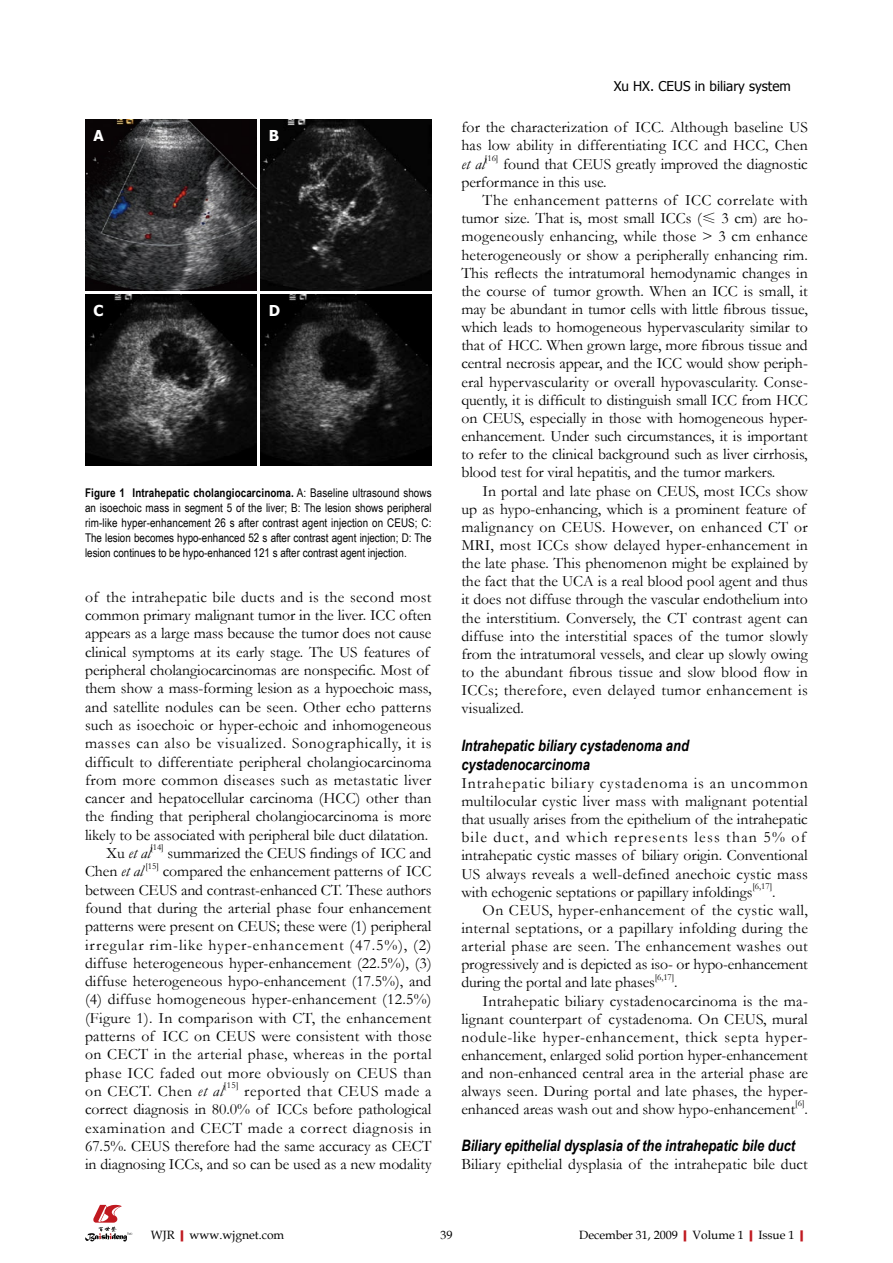
<style>
.page{position:relative;width:893px;height:1263px;background:#fff}
.page>*{position:absolute;margin:0;border:0;box-sizing:border-box;transform-origin:0 0}
.t1{font:15.75px/18.1px "Garamond";letter-spacing:.005em;color:#000}
.t2{font:15.75px "Garamond";letter-spacing:.025em;color:#000}
.t3{font:italic 700 15.75px/18.8px "Arial Narrow";color:#000}
.t4{font:15.75px "Garamond";letter-spacing:.04em;color:#000}
.t5{font:15.75px "Garamond";letter-spacing:.045em;color:#000}
.t6{font:italic 15.75px "Garamond";letter-spacing:-.005em;color:#000}
.t7{font:700 15px "Tahoma";color:#fff}
.t8{font:13.5px "Tahoma";color:#000}
.t9{font:12px/15px "Arial Narrow";color:#000;text-align:justify}
.t10{font:12px "Book Antiqua";color:#000}
.t11{font:9.15px "Garamond";letter-spacing:-.005em;color:#000}
.s1{font-weight:700}
.s2{font-style:normal}
.s3{font-style:italic}
.s4{font-family:"Sim Sun";font-size:14.25px}
.s5{font-weight:700;color:#c01920}
</style>
<div class="page">
<img style="left:85px;top:119px;width:171px;height:171px">
<img style="left:260px;top:119px;width:172px;height:171px">
<img style="left:85px;top:294px;width:171px;height:172px">
<img style="left:260px;top:294px;width:172px;height:172px">
<svg style="left:85px;top:1205px;width:48px;height:36px"></svg>
<p class="t7" style="left:94px;top:125px;width:12px">A</p>
<p class="t7" style="left:269px;top:125px;width:12px">B</p>
<p class="t7" style="left:94px;top:300px;width:12px">C</p>
<p class="t7" style="left:269px;top:300px;width:13px">D</p>
<p class="t9" style="left:85px;top:485px;width:348px"><span class="s1">Figure 1 Intrahepatic cholangiocarcinoma.</span> A: Baseline ultrasound shows an isoechoic mass in segment 5 of the liver; B: The lesion shows peripheral rim-like hyper-enhancement 26 s after contrast agent injection on CEUS; C:<br>The lesion becomes hypo-enhanced 52 s after contrast agent injection; D: The lesion continues to be hypo-enhanced 121 s after contrast agent injection.</p>
<p class="t1" style="left:85px;top:587px;width:348px">of the intrahepatic bile ducts and is the second most</p>
<p class="t1" style="left:85px;top:606px;width:348px">common primary malignant tumor in the liver. ICC often</p>
<p class="t1" style="left:85px;top:624px;width:348px">appears as a large mass because the tumor does not cause</p>
<p class="t1" style="left:85px;top:642px;width:346px">clinical symptoms at its early stage. The US features of</p>
<p class="t1" style="left:85px;top:661px;width:346px">peripheral cholangiocarcinomas are nonspecific. Most of</p>
<p class="t1" style="left:85px;top:679px;width:348px">them show a mass-forming lesion as a hypoechoic mass,</p>
<p class="t1" style="left:85px;top:697px;width:348px">and satellite nodules can be seen. Other echo patterns</p>
<p class="t1" style="left:85px;top:715px;width:348px">such as isoechoic or hyper-echoic and inhomogeneous</p>
<p class="t4" style="left:85px;top:733px;width:348px">masses can also be visualized. Sonographically, it is</p>
<p class="t1" style="left:85px;top:752px;width:348px">difficult to differentiate peripheral cholangiocarcinoma</p>
<p class="t2" style="left:85px;top:769px;width:348px">from more common diseases such as metastatic liver</p>
<p class="t1" style="left:85px;top:789px;width:348px">cancer and hepatocellular carcinoma (HCC) other than</p>
<p class="t1" style="left:85px;top:807px;width:348px">the finding that peripheral cholangiocarcinoma is more</p>
<p class="t1" style="left:85px;top:825px;width:345px">likely to be associated with peripheral bile duct dilatation.</p>
<p class="t6" style="left:106px;top:842px;width:46px"><span class="s2">Xu</span> et al</p>
<p class="t11" style="left:150px;top:841px;width:15px">[14]</p>
<p class="t1" style="left:168px;top:844px;width:265px">summarized the CEUS findings of ICC and</p>
<p class="t1" style="left:85px;top:862px;width:60px">Chen <span class="s3">et al</span></p>
<p class="t11" style="left:146px;top:860px;width:15px">[15]</p>
<p class="t1" style="left:85px;top:862px;width:348px;text-align:justify;text-indent:78px">compared the enhancement patterns of ICC between CEUS and contrast-enhanced CT. These authors found that during the arterial phase four enhancement patterns were present on CEUS; these were (1) peripheral irregular rim-like hyper-enhancement (47.5%), (2) diffuse heterogeneous hyper-enhancement (22.5%), (3) diffuse heterogeneous hypo-enhancement (17.5%), and (4) diffuse homogeneous hyper-enhancement (12.5%) (Figure 1). In comparison with CT, the enhancement patterns of ICC on CEUS were consistent with those on CECT in the arterial phase, whereas in the portal phase ICC faded out more obviously on CEUS than on CECT. Chen <span class="s3">et al</span></p>
<p class="t11" style="left:224px;top:1079px;width:16px">[15]</p>
<p class="t1" style="left:85px;top:1081px;width:348px;text-align:justify;text-indent:159px">reported that CEUS made a correct diagnosis in 80.0% of ICCs before pathological examination and CECT made a correct diagnosis in 67.5%. CEUS therefore had the same accuracy as CECT in diagnosing ICCs, and so can be used as a new modality</p>
<p class="t8" style="left:614px;top:77px;width:179px">Xu HX. CEUS in biliary system</p>
<p class="t1" style="left:461px;top:117px;width:348px">for the characterization of ICC. Although baseline US has low ability in differentiating ICC and HCC, Chen</p>
<p class="t6" style="left:461px;top:153px;width:25px">et al</p>
<p class="t11" style="left:485px;top:152px;width:15px">[16]</p>
<p class="t1" style="left:461px;top:154px;width:348px;text-indent:42px">found that CEUS greatly improved the diagnostic performance in this use.</p>
<p class="t1" style="left:461px;top:191px;width:348px;text-align:justify;text-indent:21px">The enhancement patterns of ICC correlate with tumor size. That is, most small ICCs (<span class="s4">≤</span> 3 cm) are ho&shy;mogeneously enhancing, while those &gt; 3 cm enhance heterogeneously or show a peripherally enhancing rim.<br>This reflects the intratumoral hemodynamic changes in the course of tumor growth. When an ICC is small, it may be abundant in tumor cells with little fibrous tissue, which leads to homogeneous hypervascularity similar to that of HCC. When grown large, more fibrous tissue and central necrosis appear, and the ICC would show periph&shy;eral hypervascularity or overall hypovascularity. Conse&shy;quently, it is difficult to distinguish small ICC from HCC on CEUS, especially in those with homogeneous hyper&shy;enhancement. Under such circumstances, it is important to refer to the clinical background such as liver cirrhosis, blood test for viral hepatitis, and the tumor markers.</p>
<p class="t1" style="left:461px;top:481px;width:348px;text-indent:21px">In portal and late phase on CEUS, most ICCs show up as hypo-enhancing, which is a prominent feature of malignancy on CEUS. However, on enhanced CT or MRI, most ICCs show delayed hyper-enhancement in the late phase. This phenomenon might be explained by the fact that the UCA is a real blood pool agent and thus it does not diffuse through the vascular endothelium into the interstitium. Conversely, the CT contrast agent can diffuse into the interstitial spaces of the tumor slowly from the intratumoral vessels, and clear up slowly owing to the abundant fibrous tissue and slow blood flow in ICCs; therefore, even delayed tumor enhancement is visualized.</p>
<p class="t3" style="left:461px;top:735px;width:229px">Intrahepatic biliary cystadenoma and cystadenocarcinoma</p>
<p class="t1" style="left:461px;top:773px;width:348px">Intrahepatic biliary cystadenoma is an uncommon multilocular cystic liver mass with malignant potential that usually arises from the epithelium of the intrahepatic bile duct, and which represents less than 5% of intrahepatic cystic masses of biliary origin. Conventional US always reveals a well-defined anechoic cystic mass with echogenic septations or papillary infoldings</p>
<p class="t11" style="left:752px;top:880px;width:21px">[6,17]</p>
<p class="t1" style="left:772px;top:882px;width:5px">.</p>
<p class="t2" style="left:483px;top:899px;width:327px">On CEUS, hyper-enhancement of the cystic wall,</p>
<p class="t1" style="left:461px;top:918px;width:348px">internal septations, or a papillary infolding during the</p>
<p class="t2" style="left:461px;top:936px;width:348px">arterial phase are seen. The enhancement washes out</p>
<p class="t1" style="left:461px;top:955px;width:348px">progressively and is depicted as iso- or hypo-enhancement</p>
<p class="t1" style="left:461px;top:973px;width:195px">during the portal and late phases</p>
<p class="t11" style="left:655px;top:971px;width:21px">[6,17]</p>
<p class="t1" style="left:674px;top:973px;width:5px">.</p>
<p class="t1" style="left:483px;top:991px;width:327px">Intrahepatic biliary cystadenocarcinoma is the ma-</p>
<p class="t1" style="left:461px;top:1009px;width:348px">lignant counterpart of cystadenoma. On CEUS, mural</p>
<p class="t5" style="left:461px;top:1026px;width:348px">nodule-like hyper-enhancement, thick septa hyper-</p>
<p class="t1" style="left:461px;top:1045px;width:348px">enhancement, enlarged solid portion hyper-enhancement</p>
<p class="t1" style="left:461px;top:1063px;width:348px">and non-enhanced central area in the arterial phase are</p>
<p class="t1" style="left:461px;top:1081px;width:348px">always seen. During portal and late phases, the hyper-</p>
<p class="t1" style="left:461px;top:1099px;width:335px">enhanced areas wash out and show hypo-enhancement</p>
<p class="t11" style="left:795px;top:1097px;width:11px">[6]</p>
<p class="t1" style="left:804px;top:1099px;width:5px">.</p>
<p class="t3" style="left:461px;top:1135px;width:335px">Biliary epithelial dysplasia of the intrahepatic bile duct</p>
<p class="t1" style="left:461px;top:1155px;width:348px">Biliary epithelial dysplasia of the intrahepatic bile duct</p>
<p class="t10" style="left:151px;top:1226px;width:135px">WJR<span class="s5">|</span>www.wjgnet.com</p>
<p class="t10" style="left:440px;top:1226px;width:13px">39</p>
<p class="t10" style="left:579px;top:1226px;width:231px">December 31, 2009<span class="s5">|</span>Volume 1<span class="s5">|</span>Issue 1<span class="s5">|</span></p>
</div>
